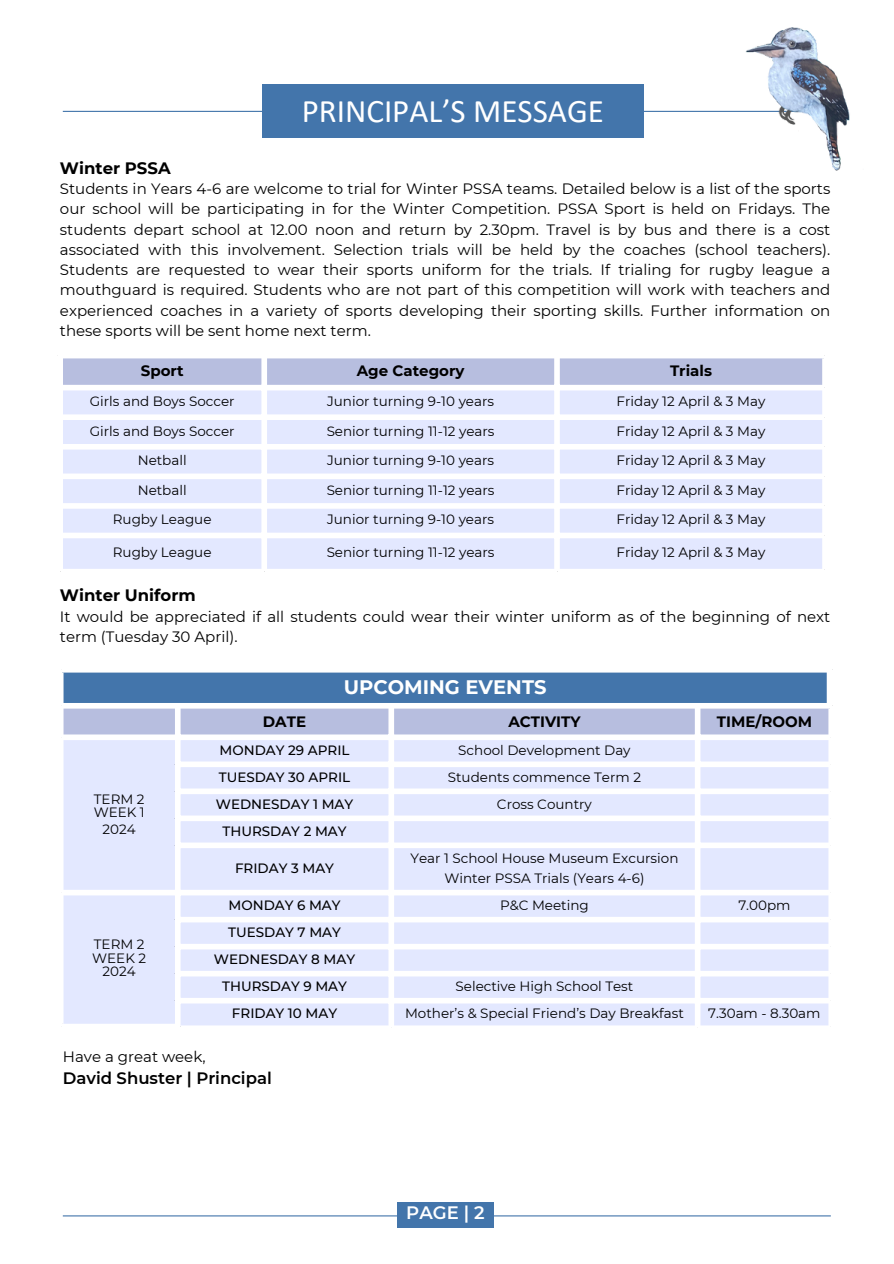
<style>
.page{position:relative;width:894px;height:1264px;background:#fff}
.page>*{position:absolute;margin:0;border:0;box-sizing:border-box;transform-origin:0 0}
.t1{font:33px "Calibri";color:#fff}
.t2{font:700 19.5px "Montserrat";color:#fff}
.t3{font:600 18px "Montserrat";color:#fff}
.t4{font:700 16.5px "Montserrat";color:#000}
.t5{font:600 16.5px "Montserrat";color:#000}
.t6{font:15px/20.2px "Montserrat";color:#000;text-align:justify}
.t7{font:700 15px "Montserrat";color:#000}
.t8{font:13.5px "Montserrat";color:#000}
.t9{font:500 13.5px "Montserrat";color:#000}
</style>
<div class="page">
<hr style="left:63px;top:111px;width:765px;height:1px;background:#4375ab">
<div style="left:262px;top:84px;width:381px;height:54px;background:#4375ab"></div>
<img style="left:745px;top:27px;width:105px;height:143px">
<hr style="left:63px;top:1215px;width:767px;height:1px;background:#4375ab">
<div style="left:397px;top:1202px;width:96px;height:25px;background:#4375ab"></div>
<svg style="left:63px;top:358px;width:759px;height:27px;background:#b8bfdf"></svg>
<div style="left:63px;top:390px;width:759px;height:179px;background:#e3e8ff"></div>
<div style="left:261px;top:358px;width:6px;height:213px;background:#fff"></div>
<div style="left:554px;top:358px;width:5px;height:213px;background:#fff"></div>
<div style="left:57px;top:414px;width:767px;height:6px;background:#fff"></div>
<div style="left:57px;top:444px;width:767px;height:5px;background:#fff"></div>
<div style="left:57px;top:473px;width:767px;height:6px;background:#fff"></div>
<div style="left:57px;top:503px;width:767px;height:5px;background:#fff"></div>
<div style="left:57px;top:532px;width:767px;height:6px;background:#fff"></div>
<div style="left:62px;top:669px;width:767px;height:37px;background:#4375ab"></div>
<div style="left:63px;top:708px;width:765px;height:26px;background:#b7bedf"></div>
<div style="left:63px;top:740px;width:765px;height:285px;background:#e3e8ff"></div>
<hr style="left:61px;top:672px;width:2px;height:351px;background:#fff">
<div style="left:175px;top:708px;width:5px;height:315px;background:#fff"></div>
<div style="left:388px;top:708px;width:6px;height:319px;background:#fff"></div>
<div style="left:694px;top:708px;width:6px;height:319px;background:#fff"></div>
<div style="left:826px;top:672px;width:6px;height:31px;background:#fff"></div>
<div style="left:61px;top:667px;width:771px;height:5px;background:#fff"></div>
<div style="left:61px;top:703px;width:771px;height:5px;background:#fff"></div>
<div style="left:175px;top:761px;width:655px;height:6px;background:#fff"></div>
<div style="left:175px;top:788px;width:655px;height:6px;background:#fff"></div>
<div style="left:175px;top:815px;width:655px;height:6px;background:#fff"></div>
<div style="left:175px;top:842px;width:655px;height:6px;background:#fff"></div>
<div style="left:61px;top:889px;width:769px;height:6px;background:#fff"></div>
<div style="left:175px;top:916px;width:655px;height:6px;background:#fff"></div>
<div style="left:175px;top:943px;width:655px;height:6px;background:#fff"></div>
<div style="left:175px;top:970px;width:655px;height:6px;background:#fff"></div>
<div style="left:175px;top:997px;width:655px;height:6px;background:#fff"></div>
<div style="left:61px;top:1023px;width:119px;height:6px;background:#fff"></div>
<h1 class="t1" style="left:302px;top:97px;width:303px">PRINCIPAL’S MESSAGE</h1>
<p class="t4" style="left:60px;top:158px;width:112px">Winter PSSA</p>
<p class="t6" style="left:60px;top:178px;width:771px">Students in Years 4-6 are welcome to trial for Winter PSSA teams. Detailed below is a list of the sports our school will be participating in for the Winter Competition. PSSA Sport is held on Fridays. The students depart school at 12.00 noon and return by 2.30pm. Travel is by bus and there is a cost associated with this involvement. Selection trials will be held by the coaches (school teachers).<br>Students are requested to wear their sports uniform for the trials. If trialing for rugby league a mouthguard is required. Students who are not part of this competition will work with teachers and experienced coaches in a variety of sports developing their sporting skills. Further information on these sports will be sent home next term.</p>
<p class="t7" style="left:141px;top:362px;width:44px">Sport</p>
<p class="t7" style="left:356px;top:362px;width:109px">Age Category</p>
<p class="t7" style="left:669px;top:362px;width:43px">Trials</p>
<p class="t8" style="left:90px;top:393px;width:146px">Girls and Boys Soccer</p>
<p class="t8" style="left:327px;top:393px;width:168px">Junior turning 9-10 years</p>
<p class="t8" style="left:616px;top:393px;width:150px">Friday 12 April &amp; 3 May</p>
<p class="t8" style="left:90px;top:423px;width:146px">Girls and Boys Soccer</p>
<p class="t8" style="left:326px;top:423px;width:169px">Senior turning 11-12 years</p>
<p class="t8" style="left:616px;top:423px;width:150px">Friday 12 April &amp; 3 May</p>
<p class="t8" style="left:138px;top:452px;width:50px">Netball</p>
<p class="t8" style="left:327px;top:452px;width:168px">Junior turning 9-10 years</p>
<p class="t8" style="left:616px;top:452px;width:150px">Friday 12 April &amp; 3 May</p>
<p class="t8" style="left:138px;top:482px;width:50px">Netball</p>
<p class="t8" style="left:326px;top:482px;width:169px">Senior turning 11-12 years</p>
<p class="t8" style="left:616px;top:482px;width:150px">Friday 12 April &amp; 3 May</p>
<p class="t8" style="left:113px;top:511px;width:100px">Rugby League</p>
<p class="t8" style="left:327px;top:511px;width:168px">Junior turning 9-10 years</p>
<p class="t8" style="left:616px;top:511px;width:150px">Friday 12 April &amp; 3 May</p>
<p class="t8" style="left:113px;top:544px;width:100px">Rugby League</p>
<p class="t8" style="left:326px;top:544px;width:169px">Senior turning 11-12 years</p>
<p class="t8" style="left:616px;top:544px;width:150px">Friday 12 April &amp; 3 May</p>
<p class="t4" style="left:60px;top:585px;width:137px">Winter Uniform</p>
<p class="t6" style="left:60px;top:606px;width:771px">It would be appreciated if all students could wear their winter uniform as of the beginning of next term (Tuesday 30 April).</p>
<p class="t2" style="left:343px;top:675px;width:204px">UPCOMING EVENTS</p>
<p class="t8" style="left:94px;top:790px;width:52px">TERM 2</p>
<p class="t8" style="left:94px;top:804px;width:53px">WEEK 1</p>
<p class="t8" style="left:103px;top:821px;width:35px">2024</p>
<p class="t8" style="left:94px;top:936px;width:52px">TERM 2</p>
<p class="t8" style="left:92px;top:949px;width:55px">WEEK 2</p>
<p class="t8" style="left:103px;top:963px;width:35px">2024</p>
<p class="t7" style="left:263px;top:712px;width:45px">DATE</p>
<p class="t7" style="left:508px;top:712px;width:74px">ACTIVITY</p>
<p class="t7" style="left:716px;top:712px;width:97px">TIME/ROOM</p>
<p class="t9" style="left:219px;top:741px;width:131px">MONDAY 29 APRIL</p>
<p class="t8" style="left:458px;top:741px;width:174px">School Development Day</p>
<p class="t9" style="left:219px;top:768px;width:133px">TUESDAY 30 APRIL</p>
<p class="t8" style="left:447px;top:768px;width:195px">Students commence Term 2</p>
<p class="t9" style="left:216px;top:795px;width:139px">WEDNESDAY 1 MAY</p>
<p class="t8" style="left:497px;top:795px;width:96px">Cross Country</p>
<p class="t9" style="left:222px;top:822px;width:126px">THURSDAY 2 MAY</p>
<p class="t9" style="left:235px;top:859px;width:100px">FRIDAY 3 MAY</p>
<p class="t8" style="left:410px;top:849px;width:269px">Year 1 School House Museum Excursion</p>
<p class="t8" style="left:444px;top:870px;width:201px">Winter PSSA Trials (Years 4-6)</p>
<p class="t9" style="left:228px;top:897px;width:114px">MONDAY 6 MAY</p>
<p class="t8" style="left:500px;top:897px;width:90px">P&amp;C Meeting</p>
<p class="t8" style="left:738px;top:897px;width:54px">7.00pm</p>
<p class="t9" style="left:228px;top:924px;width:114px">TUESDAY 7 MAY</p>
<p class="t9" style="left:214px;top:951px;width:143px">WEDNESDAY 8 MAY</p>
<p class="t9" style="left:222px;top:978px;width:126px">THURSDAY 9 MAY</p>
<p class="t8" style="left:455px;top:978px;width:179px">Selective High School Test</p>
<p class="t9" style="left:232px;top:1005px;width:107px">FRIDAY 10 MAY</p>
<p class="t8" style="left:405px;top:1005px;width:280px">Mother’s &amp; Special Friend’s Day Breakfast</p>
<h3 class="t8" style="left:708px;top:1005px;width:114px">7.30am - 8.30am</h3>
<h2 class="t6" style="left:63px;top:1046px;width:144px">Have a great week,</h2>
<h2 class="t5" style="left:63px;top:1068px;width:210px">David Shuster | Principal</h2>
<p class="t3" style="left:406px;top:1201px;width:80px">PAGE | 2</p>
</div>
